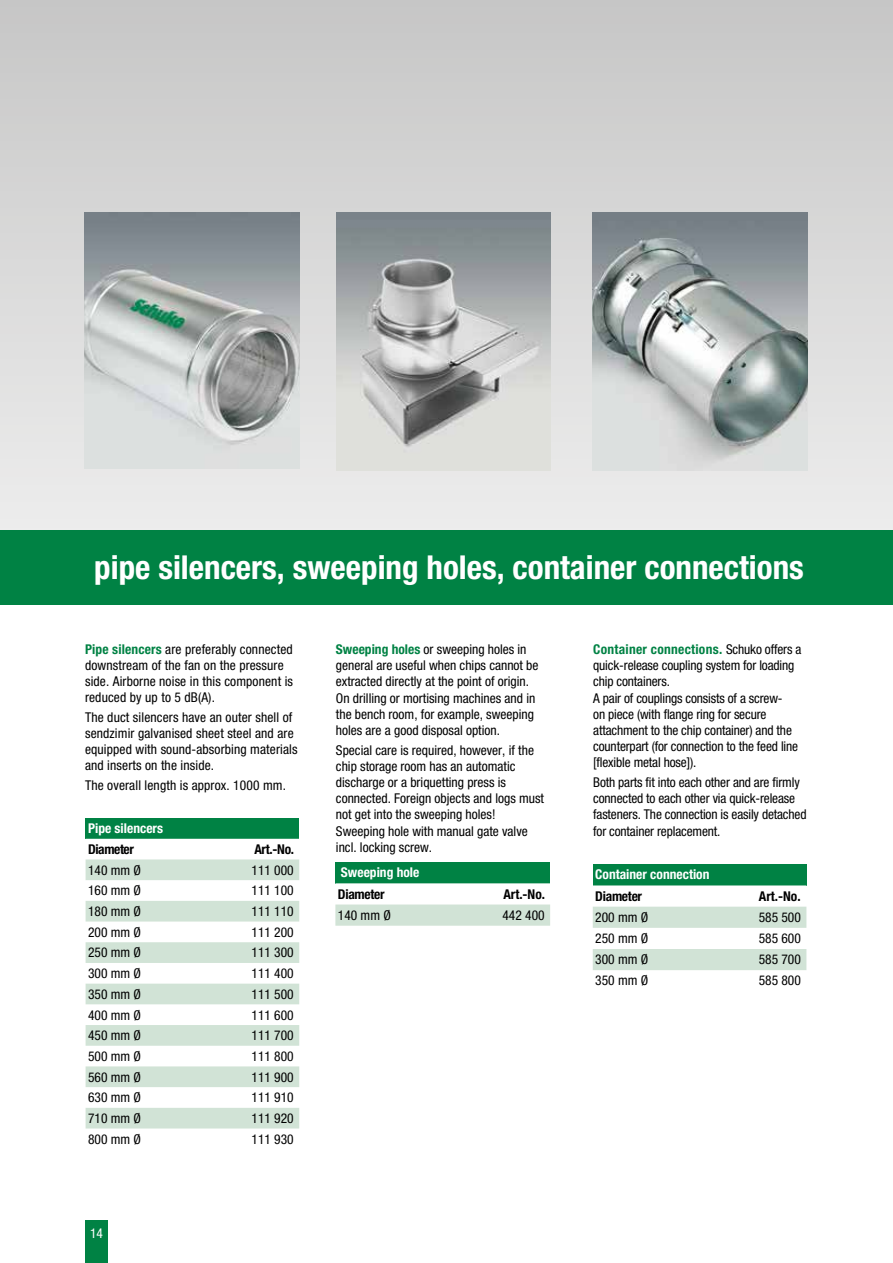
<style>
.page{position:relative;width:893px;height:1263px;background:#fff}
.page>*{position:absolute;margin:0;border:0;box-sizing:border-box;transform-origin:0 0}
.t1{font:700 condensed 33px "Helvetica Neue LT Pro";color:#fff}
.t2{font:condensed 13.5px/16.2px "Helvetica Neue LT Pro";color:#000}
.t3{font:700 condensed 13.5px "Helvetica Neue LT Pro";letter-spacing:-.02em;color:#000}
.t4{font:700 condensed 13.5px "Helvetica Neue LT Pro";color:#fff}
.t5{font:condensed 13.5px "Helvetica Neue LT Pro";color:#fff}
.s1{font-weight:700;color:#008244}
</style>
<div class="page">
<div style="left:0;top:0;width:893px;height:531px;background:linear-gradient(to bottom,#c6c6c6,#ececec)"></div>
<div style="left:0;top:530px;width:893px;height:75px;background:#008244"></div>
<img style="left:85px;top:213px;width:214px;height:256px">
<img style="left:592px;top:213px;width:215px;height:257px">
<img style="left:336px;top:213px;width:214px;height:257px">
<div style="left:85px;top:1220px;width:23px;height:43px;background:#008244"></div>
<div style="left:86px;top:818px;width:213px;height:21px;background:#008244"></div>
<svg style="left:86px;top:859px;width:213px;height:104px"></svg>
<svg style="left:86px;top:984px;width:213px;height:144px"></svg>
<div style="left:593px;top:864px;width:213px;height:21px;background:#008244"></div>
<svg style="left:593px;top:885px;width:213px;height:85px"></svg>
<div style="left:335px;top:862px;width:215px;height:21px;background:#008244"></div>
<svg style="left:335px;top:883px;width:215px;height:43px"></svg>
<h1 class="t1" style="left:94px;top:548px;width:711px">pipe silencers, sweeping holes, container connections</h1>
<p class="t2" style="left:85px;top:641px;width:210px"><span class="s1">Pipe silencers</span> are preferably connected downstream of the fan on the pressure side. Airborne noise in this component is reduced by up to 5 dB(A).</p>
<p class="t2" style="left:85px;top:709px;width:214px">The duct silencers have an outer shell of sendzimir galvanised sheet steel and are equipped with sound-absorbing materials and inserts on the inside.</p>
<p class="t2" style="left:85px;top:777px;width:203px">The overall length is approx. 1000 mm.</p>
<p class="t4" style="left:88px;top:820px;width:76px">Pipe silencers</p>
<p class="t3" style="left:88px;top:841px;width:47px">Diameter</p>
<p class="t3" style="left:254px;top:841px;width:41px">Art.-No.</p>
<p class="t2" style="left:88px;top:862px;width:54px">140 mm Ø</p>
<p class="t2" style="left:252px;top:862px;width:44px">111 000</p>
<p class="t2" style="left:88px;top:882px;width:54px">160 mm Ø</p>
<p class="t2" style="left:252px;top:882px;width:44px">111 100</p>
<p class="t2" style="left:88px;top:903px;width:54px">180 mm Ø</p>
<p class="t2" style="left:252px;top:903px;width:44px">111 110</p>
<p class="t2" style="left:88px;top:924px;width:54px">200 mm Ø</p>
<p class="t2" style="left:252px;top:924px;width:44px">111 200</p>
<p class="t2" style="left:88px;top:944px;width:54px">250 mm Ø</p>
<p class="t2" style="left:252px;top:944px;width:44px">111 300</p>
<p class="t2" style="left:88px;top:965px;width:54px">300 mm Ø</p>
<p class="t2" style="left:252px;top:965px;width:44px">111 400</p>
<p class="t2" style="left:88px;top:986px;width:54px">350 mm Ø</p>
<p class="t2" style="left:252px;top:986px;width:44px">111 500</p>
<p class="t2" style="left:88px;top:1006px;width:54px">400 mm Ø</p>
<p class="t2" style="left:252px;top:1006px;width:44px">111 600</p>
<p class="t2" style="left:88px;top:1027px;width:54px">450 mm Ø</p>
<p class="t2" style="left:252px;top:1027px;width:44px">111 700</p>
<p class="t2" style="left:88px;top:1048px;width:54px">500 mm Ø</p>
<p class="t2" style="left:252px;top:1048px;width:44px">111 800</p>
<p class="t2" style="left:88px;top:1068px;width:54px">560 mm Ø</p>
<p class="t2" style="left:252px;top:1068px;width:44px">111 900</p>
<p class="t2" style="left:88px;top:1089px;width:54px">630 mm Ø</p>
<p class="t2" style="left:252px;top:1089px;width:44px">111 910</p>
<p class="t2" style="left:88px;top:1110px;width:54px">710 mm Ø</p>
<p class="t2" style="left:252px;top:1110px;width:44px">111 920</p>
<p class="t2" style="left:88px;top:1131px;width:54px">800 mm Ø</p>
<p class="t2" style="left:252px;top:1131px;width:44px">111 930</p>
<p class="t5" style="left:90px;top:1226px;width:14px">14</p>
<p class="t2" style="left:336px;top:641px;width:204px"><span class="s1">Sweeping holes</span> or sweeping holes in general are useful when chips cannot be extracted directly at the point of origin.<br>On drilling or mortising machines and in the bench room, for example, sweeping holes are a good disposal option.</p>
<p class="t2" style="left:336px;top:741px;width:210px">Special care is required, however, if the chip storage room has an automatic discharge or a briquetting press is connected. Foreign objects and logs must not get into the sweeping holes!<br>Sweeping hole with manual gate valve incl. locking screw.</p>
<p class="t4" style="left:341px;top:864px;width:80px">Sweeping hole</p>
<p class="t3" style="left:338px;top:886px;width:48px">Diameter</p>
<p class="t3" style="left:503px;top:886px;width:43px">Art.-No.</p>
<p class="t2" style="left:338px;top:907px;width:54px">140 mm Ø</p>
<p class="t2" style="left:502px;top:907px;width:44px">442 400</p>
<p class="t2" style="left:593px;top:641px;width:210px"><span class="s1">Container connections.</span> Schuko offers a quick-release coupling system for loading chip containers.<br>A pair of couplings consists of a screw-<br>on piece (with flange ring for secure attachment to the chip container) and the counterpart (for connection to the feed line [flexible metal hose]).</p>
<p class="t2" style="left:593px;top:774px;width:215px">Both parts fit into each other and are firmly connected to each other via quick-release fasteners. The connection is easily detached for container replacement.</p>
<p class="t4" style="left:595px;top:867px;width:116px">Container connection</p>
<p class="t3" style="left:595px;top:888px;width:48px">Diameter</p>
<p class="t3" style="left:759px;top:888px;width:43px">Art.-No.</p>
<p class="t2" style="left:595px;top:909px;width:54px">200 mm Ø</p>
<p class="t2" style="left:759px;top:909px;width:44px">585 500</p>
<p class="t2" style="left:595px;top:930px;width:54px">250 mm Ø</p>
<p class="t2" style="left:759px;top:930px;width:44px">585 600</p>
<p class="t2" style="left:595px;top:951px;width:54px">300 mm Ø</p>
<p class="t2" style="left:759px;top:951px;width:44px">585 700</p>
<p class="t2" style="left:595px;top:972px;width:54px">350 mm Ø</p>
<p class="t2" style="left:759px;top:972px;width:44px">585 800</p>
</div>
